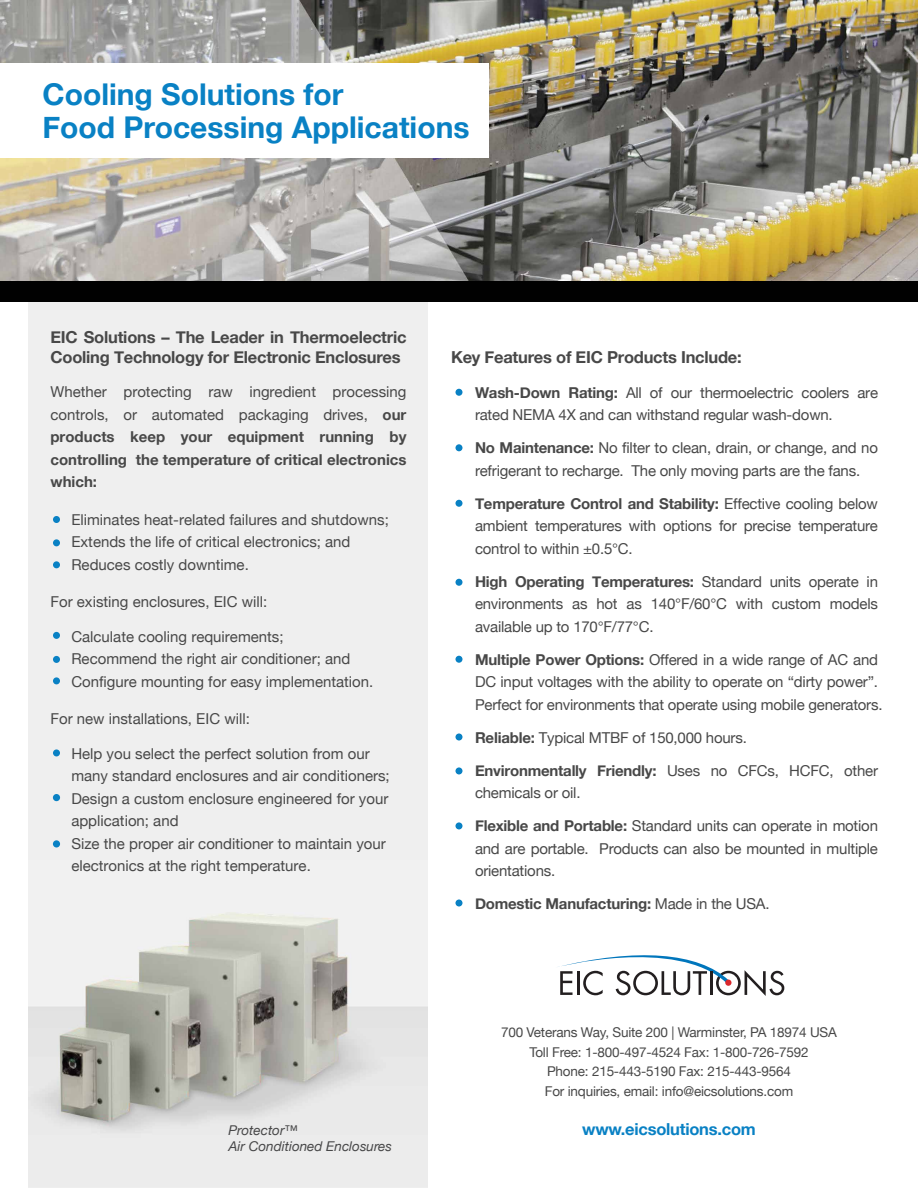
<style>
.page{position:relative;width:918px;height:1188px;background:#fff}
.page>*{position:absolute;margin:0;border:0;box-sizing:border-box;transform-origin:0 0}
.t1{font:700 30px/33px "Helvetica Neue";color:#0981c4}
.t2{font:700 16.5px/19.5px "Helvetica Neue";letter-spacing:-.015em;color:#484848}
.t3{font:700 16.5px "Helvetica Neue";letter-spacing:-.015em;color:#0981c4}
.t4{font:15px/22.5px "Helvetica Neue";color:#484848}
.t5{font:700 15px/22.5px "Helvetica Neue";color:#484848;text-align:justify}
.t6{font:13.5px/19.5px "Helvetica Neue";letter-spacing:-.015em;color:#484848;text-align:center}
.t7{font:italic 13.5px/16.2px "Helvetica Neue";color:#474748}
.s1{font-weight:400}
.s2{font-weight:700}
</style>
<div class="page">
<div style="left:28px;top:0;width:400px;height:1188px;background:#efefef"></div>
<img style="left:0;top:0;width:918px;height:281px">
<div style="left:0;top:281px;width:918px;height:21px;background:#010101"></div>
<div style="left:0;top:64px;width:488px;height:94px;background:#fff"></div>
<img style="left:28px;top:913px;width:400px;height:219px">
<div style="left:455px;top:389px;width:7px;height:7px;background:#0981c4;border-radius:50%"></div>
<div style="left:455px;top:444px;width:7px;height:7px;background:#0981c4;border-radius:50%"></div>
<div style="left:455px;top:500px;width:7px;height:7px;background:#0981c4;border-radius:50%"></div>
<div style="left:455px;top:579px;width:7px;height:7px;background:#0981c4;border-radius:50%"></div>
<div style="left:455px;top:656px;width:7px;height:7px;background:#0981c4;border-radius:50%"></div>
<div style="left:455px;top:734px;width:7px;height:6px;background:#0981c4;border-radius:50%"></div>
<div style="left:455px;top:767px;width:7px;height:7px;background:#0981c4;border-radius:50%"></div>
<div style="left:455px;top:822px;width:7px;height:7px;background:#0981c4;border-radius:50%"></div>
<div style="left:455px;top:900px;width:7px;height:6px;background:#0981c4;border-radius:50%"></div>
<div style="left:53px;top:516px;width:7px;height:7px;background:#0981c4;border-radius:50%"></div>
<div style="left:53px;top:539px;width:7px;height:7px;background:#0981c4;border-radius:50%"></div>
<div style="left:53px;top:561px;width:7px;height:7px;background:#0981c4;border-radius:50%"></div>
<div style="left:53px;top:632px;width:7px;height:7px;background:#0981c4;border-radius:50%"></div>
<div style="left:53px;top:656px;width:7px;height:7px;background:#0981c4;border-radius:50%"></div>
<div style="left:53px;top:677px;width:7px;height:7px;background:#0981c4;border-radius:50%"></div>
<div style="left:53px;top:749px;width:7px;height:7px;background:#0981c4;border-radius:50%"></div>
<div style="left:53px;top:794px;width:7px;height:7px;background:#0981c4;border-radius:50%"></div>
<div style="left:53px;top:840px;width:7px;height:8px;background:#0981c4;border-radius:50%"></div>
<svg style="left:558px;top:955px;width:226px;height:41px"></svg>
<h1 class="t1" style="left:42px;top:78px;width:429px">Cooling Solutions for<br>Food Processing Applications</h1>
<p class="t2" style="left:50px;top:328px;width:358px">EIC Solutions – The Leader in Thermoelectric<br>Cooling Technology for Electronic Enclosures</p>
<p class="t5" style="left:50px;top:381px;width:358px"><span class="s1">Whether protecting raw ingredient processing controls, or automated packaging drives,</span> our products keep your equipment running by controlling the temperature of critical electronics which:</p>
<p class="t4" style="left:71px;top:509px;width:319px">Eliminates heat-related failures and shutdowns;<br>Extends the life of critical electronics; and<br>Reduces costly downtime.</p>
<p class="t4" style="left:50px;top:592px;width:218px">For existing enclosures, EIC will:</p>
<p class="t4" style="left:71px;top:626px;width:304px">Calculate cooling requirements;<br>Recommend the right air conditioner; and<br>Configure mounting for easy implementation.</p>
<p class="t4" style="left:50px;top:709px;width:201px">For new installations, EIC will:</p>
<p class="t4" style="left:71px;top:743px;width:320px">Help you select the perfect solution from our many standard enclosures and air conditioners; Design a custom enclosure engineered for your application; and<br>Size the proper air conditioner to maintain your electronics at the right temperature.</p>
<p class="t2" style="left:451px;top:348px;width:292px">Key Features of EIC Products Include:</p>
<p class="t4" style="left:475px;top:382px;width:405px"><span class="s2">Wash-Down Rating:</span> All of our thermoelectric coolers are rated NEMA 4X and can withstand regular wash-down.</p>
<p class="t4" style="left:475px;top:437px;width:404px"><span class="s2">No Maintenance:</span> No filter to clean, drain, or change, and no refrigerant to recharge. The only moving parts are the fans.</p>
<p class="t4" style="left:475px;top:493px;width:405px;text-align:justify"><span class="s2">Temperature Control and Stability:</span> Effective cooling below ambient temperatures with options for precise temperature control to within ±0.5°C.</p>
<p class="t4" style="left:475px;top:571px;width:405px;text-align:justify"><span class="s2">High Operating Temperatures:</span> Standard units operate in environments as hot as 140°F/60°C with custom models available up to 170°F/77°C.</p>
<p class="t4" style="left:475px;top:649px;width:409px"><span class="s2">Multiple Power Options:</span> Offered in a wide range of AC and<br>DC input voltages with the ability to operate on “dirty power”.<br>Perfect for environments that operate using mobile generators.</p>
<p class="t4" style="left:475px;top:727px;width:273px"><span class="s2">Reliable:</span> Typical MTBF of 150,000 hours.</p>
<p class="t4" style="left:475px;top:760px;width:405px"><span class="s2">Environmentally Friendly:</span> Uses no CFCs, HCFC, other chemicals or oil.</p>
<p class="t4" style="left:475px;top:815px;width:405px;text-align:justify"><span class="s2">Flexible and Portable:</span> Standard units can operate in motion and are portable. Products can also be mounted in multiple orientations.</p>
<p class="t5" style="left:475px;top:893px;width:296px">Domestic Manufacturing: <span class="s1">Made in the USA.</span></p>
<p class="t7" style="left:229px;top:1122px;width:165px">Protector™<br>Air Conditioned Enclosures</p>
<p class="t6" style="left:501px;top:1023px;width:337px">700 Veterans Way, Suite 200 | Warminster, PA 18974 USA Toll Free: 1-800-497-4524 Fax: 1-800-726-7592<br>Phone: 215-443-5190 Fax: 215-443-9564<br>For inquiries, email: info@eicsolutions.com</p>
<p class="t3" style="left:582px;top:1116px;width:175px">www.eicsolutions.com</p>
</div>
